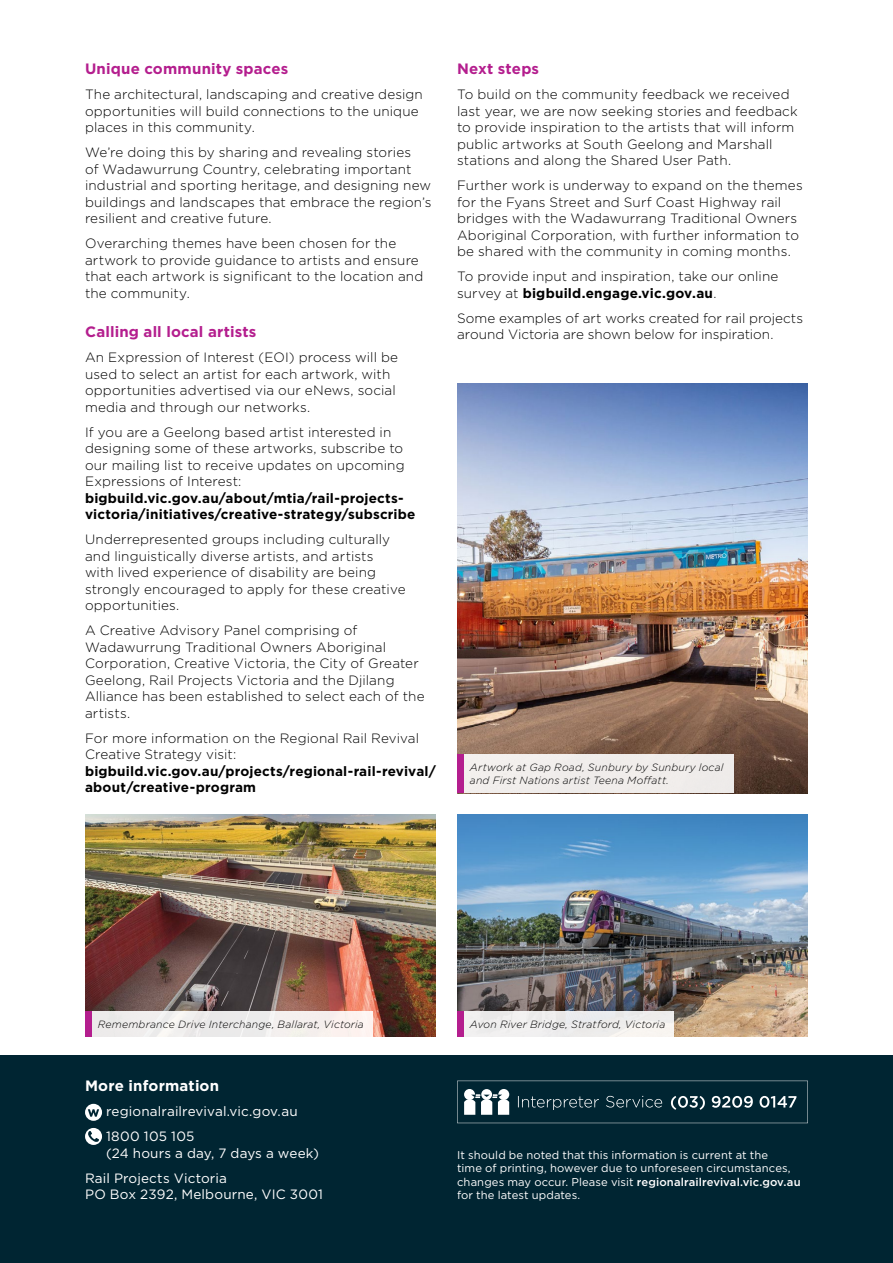
<style>
.page{position:relative;width:893px;height:1263px;background:#fff}
.page>*{position:absolute;margin:0;border:0;box-sizing:border-box;transform-origin:0 0}
.BODY_H1{font:700 15px "Gotham";letter-spacing:.01em;color:#b41e8e}
.t1{font:700 15px "Gotham";letter-spacing:.01em;color:#fff}
.BODY_COPY{font:300 13.5px/16.5px "Gotham";letter-spacing:.01em;color:#000}
.BODY_COPY-2{font:700 13.5px/16.5px "Gotham";letter-spacing:.01em;color:#000}
.t2{font:13.5px/25px "Gotham";letter-spacing:.01em;color:#fff}
.t3{font:11.25px/13.5px "Gotham";letter-spacing:.005em;color:#fff}
.t4{font:italic 300 10.5px/13.5px "Gotham";letter-spacing:.015em;color:#000}
.s1{font-weight:700}
.s2{font-weight:300}
.s3{font-weight:500}
</style>
<div class="page">
<div style="left:0;top:1055px;width:893px;height:208px;background:#002532"></div>
<svg style="left:457px;top:1081px;width:351px;height:42px"></svg>
<div style="left:85px;top:1104px;width:17px;height:17px;background:#fff;border-radius:50%"></div>
<svg style="left:88px;top:1109px;width:11px;height:8px"></svg>
<div style="left:85px;top:1128px;width:17px;height:17px;background:#fff;border-radius:50%"></div>
<svg style="left:88px;top:1131px;width:11px;height:11px"></svg>
<img style="left:457px;top:384px;width:351px;height:409px">
<img style="left:85px;top:814px;width:351px;height:222px">
<img style="left:457px;top:814px;width:351px;height:222px">
<div style="left:457px;top:754px;width:276px;height:39px;background:#f0edeb"></div>
<div style="left:457px;top:754px;width:6px;height:39px;background:#b41e8e"></div>
<div style="left:85px;top:1011px;width:287px;height:25px;background:linear-gradient(to right,#e8e5e9,#f9f4f0)"></div>
<div style="left:85px;top:1011px;width:6px;height:25px;background:#b41e8e"></div>
<div style="left:457px;top:1011px;width:217px;height:25px;background:#eeedee"></div>
<div style="left:457px;top:1011px;width:6px;height:25px;background:#b41e8e"></div>
<p class="BODY_H1" style="left:85px;top:59px;width:205px">Unique community spaces</p>
<p class="BODY_COPY" style="left:85px;top:86px;width:339px">The architectural, landscaping and creative design opportunities will build connections to the unique places in this community.</p>
<p class="BODY_COPY" style="left:85px;top:144px;width:348px">We’re doing this by sharing and revealing stories<br>of Wadawurrung Country, celebrating important industrial and sporting heritage, and designing new buildings and landscapes that embrace the region’s resilient and creative future.</p>
<p class="BODY_COPY" style="left:85px;top:235px;width:340px">Overarching themes have been chosen for the artwork to provide guidance to artists and ensure that each artwork is significant to the location and the community.</p>
<p class="BODY_H1" style="left:85px;top:322px;width:173px">Calling all local artists</p>
<p class="BODY_COPY" style="left:85px;top:349px;width:315px">An Expression of Interest (EOI) process will be used to select an artist for each artwork, with opportunities advertised via our eNews, social media and through our networks.</p>
<p class="BODY_COPY" style="left:85px;top:423px;width:332px">If you are a Geelong based artist interested in designing some of these artworks, subscribe to our mailing list to receive updates on upcoming Expressions of Interest: <span class="s1">bigbuild.vic.gov.au/about/mtia/rail-projects&shy;victoria/initiatives/creative-strategy/subscribe</span></p>
<p class="BODY_COPY" style="left:85px;top:531px;width:322px">Underrepresented groups including culturally and linguistically diverse artists, and artists with lived experience of disability are being strongly encouraged to apply for these creative opportunities.</p>
<p class="BODY_COPY" style="left:85px;top:622px;width:341px">A Creative Advisory Panel comprising of Wadawurrung Traditional Owners Aboriginal Corporation, Creative Victoria, the City of Greater Geelong, Rail Projects Victoria and the Djilang Alliance has been established to select each of the artists.</p>
<p class="BODY_COPY-2" style="left:85px;top:729px;width:352px"><span class="s2">For more information on the Regional Rail Revival Creative Strategy visit: </span>bigbuild.vic.gov.au/projects/regional-rail-revival/ about/creative-program</p>
<p class="BODY_H1" style="left:457px;top:59px;width:84px">Next steps</p>
<p class="BODY_COPY" style="left:457px;top:86px;width:342px">To build on the community feedback we received last year, we are now seeking stories and feedback to provide inspiration to the artists that will inform public artworks at South Geelong and Marshall stations and along the Shared User Path.</p>
<p class="BODY_COPY" style="left:457px;top:177px;width:347px">Further work is underway to expand on the themes for the Fyans Street and Surf Coast Highway rail bridges with the Wadawurrang Traditional Owners Aboriginal Corporation, with further information to be shared with the community in coming months.</p>
<p class="BODY_COPY" style="left:457px;top:268px;width:323px">To provide input and inspiration, take our online survey at <span class="s1">bigbuild.engage.vic.gov.au</span>.</p>
<p class="BODY_COPY" style="left:457px;top:309px;width:347px">Some examples of art works created for rail projects around Victoria are shown below for inspiration.</p>
<p class="t4" style="left:470px;top:760px;width:255px">Artwork at Gap Road, Sunbury by Sunbury local and First Nations artist Teena Moffatt.</p>
<p class="t4" style="left:98px;top:1017px;width:268px">Remembrance Drive Interchange, Ballarat, Victoria</p>
<p class="t4" style="left:470px;top:1017px;width:197px">Avon River Bridge, Stratford, Victoria</p>
<p class="t1" style="left:85px;top:1076px;width:136px">More information</p>
<p class="t2" style="left:106px;top:1098px;width:193px">regionalrailrevival.vic.gov.au<br>1800 105 105</p>
<p class="t2" style="left:85px;top:1140px;width:236px;text-indent:21px">(24 hours a day, 7 days a week)<br>Rail Projects Victoria</p>
<p class="t2" style="left:85px;top:1181px;width:239px">PO Box 2392, Melbourne, VIC 3001</p>
<p class="t3" style="left:457px;top:1148px;width:345px">It should be noted that this information is current at the<br>time of printing, however due to unforeseen circumstances, changes may occur. Please visit <span class="s3">regionalrailrevival.vic.gov.au </span>for the latest updates.</p>
</div>
